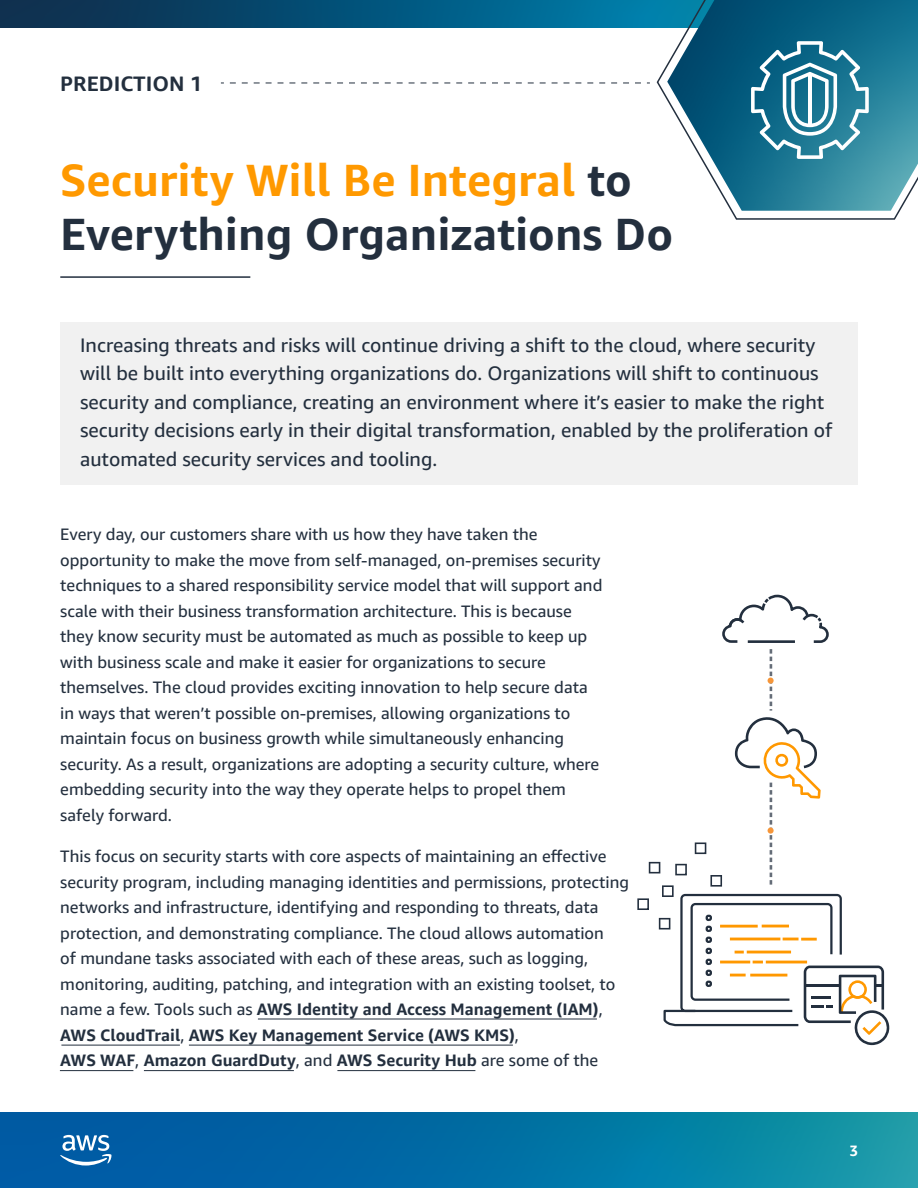
<style>
.page{position:relative;width:918px;height:1188px;background:#fff}
.page>*{position:absolute;margin:0;border:0;box-sizing:border-box;transform-origin:0 0}
.t1{font:700 45px/54px "Amazon Ember";color:#232f3e}
.t2{font:23.25px "Bebas Neue";color:#000;scale:.4 1}
.t3{font:22.8px "Bebas Neue";color:#000;scale:.52 1}
.t4{font:22.5px "Bebas Neue";color:#000;scale:.46 1}
.t5{font:700 21px "Amazon Ember Display";color:#232f3e}
.t6{font:20.7px "Myriad Pro";color:#000;scale:1.27 1}
.t7{font:19.5px/28.5px "Amazon Ember";color:#232f3e}
.t8{font:16.5px/25.5px "Amazon Ember";color:#232f3e}
.t9{font:700 15px "Amazon Ember";color:#fff}
.s1{color:#f90}
.s2{font-weight:700}
.s3{font-size:22.8px}
.s4{font-size:23.25px}
</style>
<div class="page">
<svg style="left:0;top:0;width:656px;height:27px;background:#055177"></svg>
<svg style="left:0;top:1112px;width:918px;height:76px;background:#0472a5"></svg>
<svg style="left:60px;top:1135px;width:52px;height:31px"></svg>
<svg style="left:656px;top:0;width:244px;height:220px"></svg>
<svg style="left:667px;top:0;width:251px;height:211px;background:#3b859d"></svg>
<svg style="left:751px;top:41px;width:118px;height:118px"></svg>
<hr style="left:808px;top:74px;width:4px;height:51px;background:#fff">
<svg style="left:230px;top:83px;width:420px;height:1px"></svg>
<hr style="left:60px;top:276px;width:190px;height:2px;background:#232f3e">
<div style="left:60px;top:322px;width:797px;height:162px;background:#f1f1f1"></div>
<svg style="left:637px;top:594px;width:253px;height:451px"></svg>
<hr style="left:258px;top:1019px;width:339px;height:1px;background:#232f3e">
<hr style="left:61px;top:1045px;width:119px;height:1px;background:#232f3e">
<hr style="left:60px;top:1070px;width:73px;height:1px;background:#232f3e">
<hr style="left:144px;top:1070px;width:150px;height:1px;background:#232f3e">
<hr style="left:337px;top:1070px;width:138px;height:1px;background:#232f3e">
<hr style="left:189px;top:1045px;width:324px;height:1px;background:#232f3e">
<p class="t5" style="left:60px;top:70px;width:144px">PREDICTION 1</p>
<h1 class="t1" style="left:60px;top:153px;width:614px"><span class="s1">Security Will Be Integral</span> to<br>Everything Organizations Do</h1>
<p class="t7" style="left:80px;top:331px;width:754px">Increasing threats and risks will continue driving a shift to the cloud, where security will be built into everything organizations do. Organizations will shift to continuous security and compliance, creating an environment where it’s easier to make the right security decisions early in their digital transformation, enabled by the proliferation of automated security services and tooling.</p>
<p class="t8" style="left:60px;top:522px;width:544px">Every day, our customers share with us how they have taken the opportunity to make the move from self-managed, on-premises security techniques to a shared responsibility service model that will support and scale with their business transformation architecture. This is because they know security must be automated as much as possible to keep up with business scale and make it easier for organizations to secure themselves. The cloud provides exciting innovation to help secure data in ways that weren’t possible on-premises, allowing organizations to maintain focus on business growth while simultaneously enhancing security. As a result, organizations are adopting a security culture, where embedding security into the way they operate helps to propel them safely forward.</p>
<p class="t8" style="left:60px;top:844px;width:570px">This focus on security starts with core aspects of maintaining an effective security program, including managing identities and permissions, protecting networks and infrastructure, identifying and responding to threats, data protection, and demonstrating compliance. The cloud allows automation<br>of mundane tasks associated with each of these areas, such as logging, monitoring, auditing, patching, and integration with an existing toolset, to name a few. Tools such as <span class="s2">AWS Identity and Access Management (IAM)</span>, <span class="s2">AWS CloudTrail</span>, <span class="s2">AWS Key Management Service (AWS KMS)</span>,<br><span class="s2">AWS WAF</span>, <span class="s2">Amazon GuardDuty</span>, and <span class="s2">AWS Security Hub</span> are some of the</p>
<p class="t6" style="left:256px;top:995px;width:259px">https://aws.amazon.com/iam/</p>
<h2 class="t2" style="left:60px;top:1025px;width:1096px">HTTPS://AWS.AMAZON.COM/CLOUDTRAIL/ <span class="s3">HTTPS://AWS.AMAZON.COM/KMS/</span></h2>
<h3 class="t3" style="left:61px;top:1050px;width:440px"><span class="s4">HTTPS://AWS.AMAZON.COM/WAF/</span> HTTPS://AWS.AMAZON.COM/GUARDDUTY/</h3>
<h3 class="t4" style="left:337px;top:1050px;width:293px">HTTPS://AWS.AMAZON.COM/SECURITY-HUB/</h3>
<p class="t9" style="left:850px;top:1141px;width:10px">3</p>
</div>
